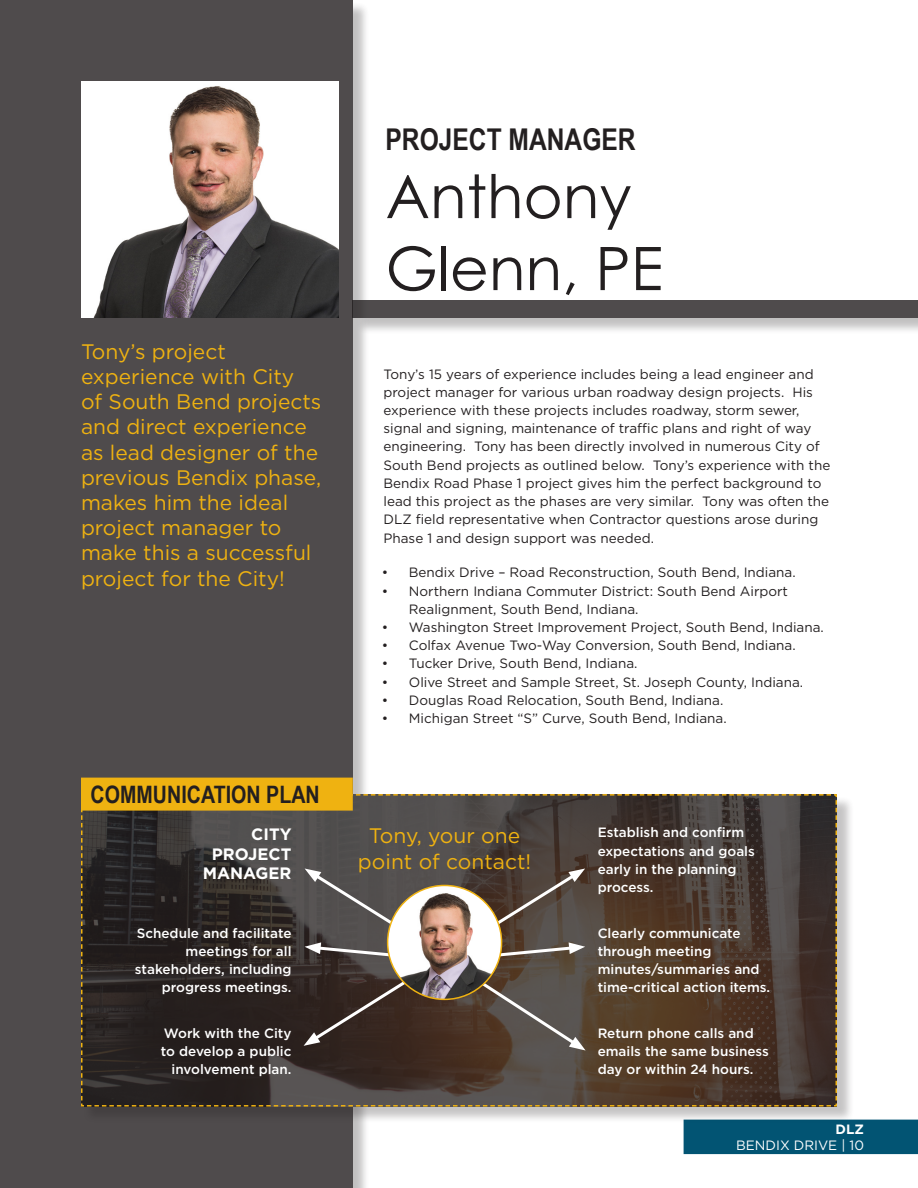
<style>
.page{position:relative;width:918px;height:1188px;background:#fff}
.page>*{position:absolute;margin:0;border:0;box-sizing:border-box;transform-origin:0 0}
.t1{font:60px/72px "Century Gothic";color:#231f20}
.t2{font:700 30px "Arial Narrow";color:#231f20}
.t3{font:700 24px "Arial Narrow";color:#231f20}
.t4{font:21px/25.2px "Gotham";color:#efb211}
.t5{font:700 16.5px/19.8px "Gotham";color:#fff;text-align:right}
.t6{font:13.5px/18.3px "Gotham";color:#231f20}
.t7{font:500 13.5px/18.1px "Gotham";color:#fff}
.t8{font:13.5px "Gotham";color:#fff}
.t9{font:700 13.5px "Gotham";color:#fff}
</style>
<div class="page">
<div style="left:684px;top:1120px;width:234px;height:34px;background:#025473"></div>
<div style="left:2px;top:2px;width:368px;height:1186px;background:#231f20;opacity:.35"></div>
<div style="left:0;top:0;width:353px;height:1188px;background:#4f4b4c"></div>
<div style="left:83px;top:796px;width:771px;height:328px;background:#231f20;opacity:.35"></div>
<img style="left:81px;top:81px;width:257px;height:237px">
<div style="left:81px;top:778px;width:272px;height:33px;background:#efb211"></div>
<svg style="left:81px;top:794px;width:756px;height:313px;background:#493d32"></svg>
<img style="left:388px;top:885px;width:114px;height:114px;border-radius:57px">
<div style="left:387px;top:885px;width:115px;height:115px;border:2px solid #efb211;border-radius:50%"></div>
<div style="left:355px;top:302px;width:563px;height:33px;background:#231f20;opacity:.35"></div>
<div style="left:353px;top:300px;width:565px;height:18px;background:#4f4b4c"></div>
<h3 class="t4" style="left:81px;top:338px;width:242px">Tony’s project experience with City<br>of South Bend projects and direct experience as lead designer of the previous Bendix phase, makes him the ideal project manager to make this a successful project for the City!</h3>
<h3 class="t3" style="left:91px;top:776px;width:231px">COMMUNICATION PLAN</h3>
<p class="t5" style="left:203px;top:824px;width:90px">CITY<br>PROJECT<br>MANAGER</p>
<p class="t7" style="left:135px;top:923px;width:158px;text-align:right">Schedule and facilitate meetings for all stakeholders, including progress meetings.</p>
<p class="t7" style="left:161px;top:1024px;width:132px;text-align:right">Work with the City to develop a public involvement plan.</p>
<h2 class="t2" style="left:386px;top:116px;width:252px">PROJECT MANAGER</h2>
<h1 class="t1" style="left:386px;top:160px;width:279px">Anthony<br>Glenn, PE</h1>
<p class="t6" style="left:383px;top:364px;width:448px">Tony’s 15 years of experience includes being a lead engineer and project manager for various urban roadway design projects. His experience with these projects includes roadway, storm sewer, signal and signing, maintenance of traffic plans and right of way engineering. Tony has been directly involved in numerous City of South Bend projects as outlined below. Tony’s experience with the Bendix Road Phase 1 project gives him the perfect background to lead this project as the phases are very similar. Tony was often the DLZ field representative when Contractor questions arose during Phase 1 and design support was needed.</p>
<p class="t6" style="left:382px;top:563px;width:415px">• Bendix Drive – Road Reconstruction, South Bend, Indiana.</p>
<p class="t6" style="left:409px;top:581px;width:381px;text-indent:-27px">• Northern Indiana Commuter District: South Bend Airport<br>Realignment, South Bend, Indiana.</p>
<p class="t6" style="left:382px;top:618px;width:443px">• Washington Street Improvement Project, South Bend, Indiana.</p>
<p class="t6" style="left:382px;top:636px;width:415px">• Colfax Avenue Two-Way Conversion, South Bend, Indiana.</p>
<p class="t6" style="left:382px;top:654px;width:257px">• Tucker Drive, South Bend, Indiana.</p>
<p class="t6" style="left:382px;top:673px;width:423px">• Olive Street and Sample Street, St. Joseph County, Indiana.</p>
<p class="t6" style="left:382px;top:691px;width:343px">• Douglas Road Relocation, South Bend, Indiana.</p>
<p class="t6" style="left:382px;top:709px;width:346px">• Michigan Street “S” Curve, South Bend, Indiana.</p>
<h3 class="t4" style="left:358px;top:823px;width:175px;text-align:center">Tony, your one point of contact!</h3>
<p class="t7" style="left:598px;top:823px;width:159px">Establish and confirm expectations and goals early in the planning process.</p>
<p class="t7" style="left:598px;top:923px;width:174px">Clearly communicate through meeting minutes/summaries and time-critical action items.</p>
<p class="t7" style="left:598px;top:1024px;width:173px">Return phone calls and emails the same business day or within 24 hours.</p>
<p class="t9" style="left:836px;top:1120px;width:30px">DLZ</p>
<p class="t8" style="left:736px;top:1137px;width:129px">BENDIX DRIVE | 10</p>
</div>
